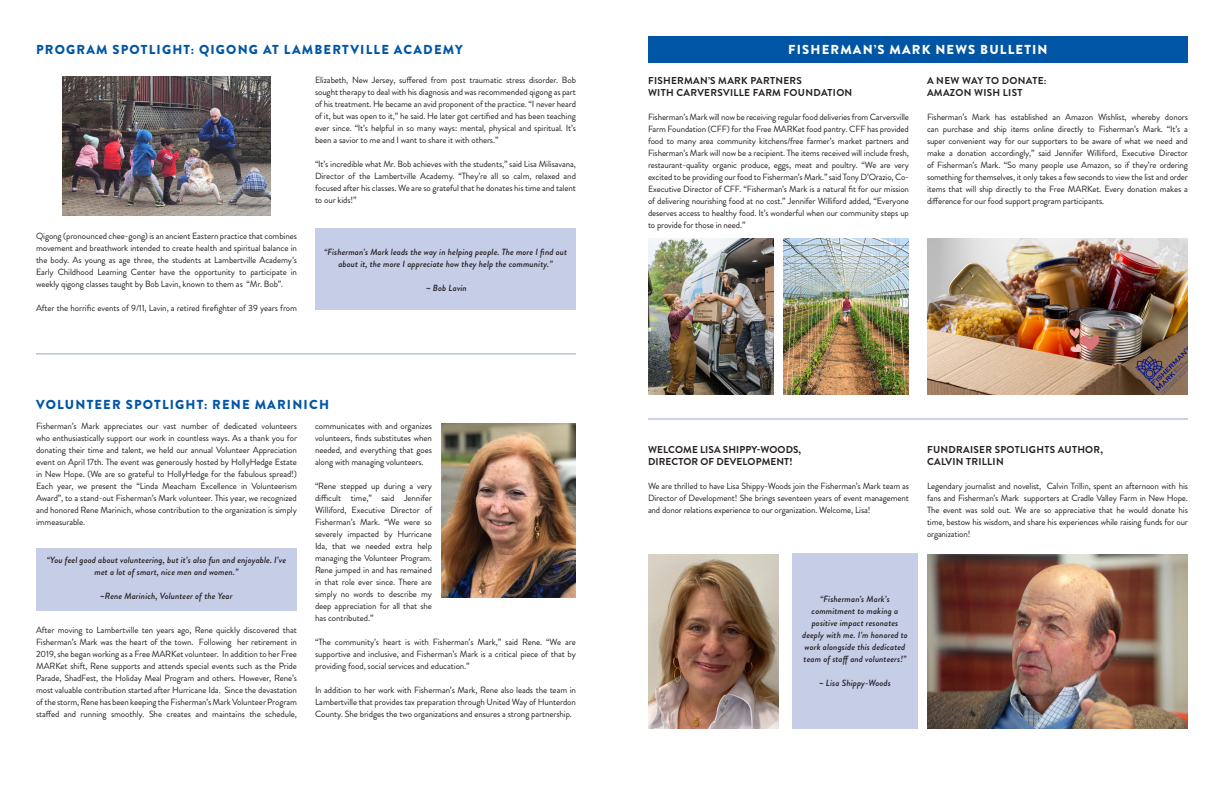
<style>
.page{position:relative;width:1224px;height:792px;background:#fff}
.page>*{position:absolute;margin:0;border:0;box-sizing:border-box;transform-origin:0 0}
.FM_newHEAD{font:900 13px "Brandon Grotesque";letter-spacing:.09em;color:#0155a5}
.FM_newHEAD-2{font:900 13px "Brandon Grotesque";letter-spacing:.09em;color:#fff}
.FM_new{font:700 10px "Brandon Grotesque";letter-spacing:.03em;color:#231f20}
.FM_new-2{font:700 10px "Brandon Grotesque";letter-spacing:.01em;color:#231f20}
.FM_new-3{font:9px/12px "Brandon Grotesque";letter-spacing:-.01em;color:#231f20;text-align:justify}
.BOLB_FM_new{font:italic 500 9px/12px "Brandon Grotesque";letter-spacing:.01em;color:#231f20;text-align:center}
.FM_new-4{font:italic 500 9px/12px "Brandon Grotesque";letter-spacing:.01em;color:#231f20;text-align:center}
</style>
<div class="page">
<div style="left:792px;top:554px;width:126px;height:175px;background:#c6cde7"></div>
<div style="left:36px;top:548px;width:261px;height:63px;background:#c6cde7"></div>
<img style="left:648px;top:554px;width:130px;height:175px">
<img style="left:927px;top:554px;width:261px;height:175px">
<img style="left:927px;top:238px;width:261px;height:157px">
<img style="left:648px;top:238px;width:126px;height:157px">
<img style="left:783px;top:238px;width:126px;height:157px">
<div style="left:648px;top:36px;width:540px;height:27px;background:#0155a5"></div>
<img style="left:441px;top:423px;width:135px;height:175px">
<hr style="left:36px;top:353px;width:540px;height:1px;background:#96a5d3">
<hr style="left:648px;top:418px;width:540px;height:2px;background:#96a5d3">
<div style="left:315px;top:229px;width:261px;height:81px;background:#c6cde7"></div>
<img style="left:62px;top:76px;width:209px;height:139px">
<p class="FM_newHEAD" style="left:36px;top:40px;width:428px">PROGRAM SPOTLIGHT: QIGONG AT LAMBERTVILLE ACADEMY</p>
<p class="FM_new-3" style="left:36px;top:230px;width:263px">Qigong (pronounced chee-gong) is an ancient Eastern practice that combines movement and breathwork intended to create health and spiritual balance in the body. As young as age three, the students at Lambertville Academy’s Early Childhood Learning Center have the opportunity to participate in weekly qigong classes taught by Bob Lavin, known to them as “Mr. Bob”.</p>
<p class="FM_new-3" style="left:36px;top:302px;width:263px">After the horrific events of 9/11, Lavin, a retired firefighter of 39 years from</p>
<p class="FM_new-3" style="left:315px;top:74px;width:263px">Elizabeth, New Jersey, suffered from post traumatic stress disorder. Bob sought therapy to deal with his diagnosis and was recommended qigong as part of his treatment. He became an avid proponent of the practice. “I never heard of it, but was open to it,” he said. He later got certified and has been teaching ever since. “It’s helpful in so many ways: mental, physical and spiritual. It’s been a savior to me and I want to share it with others.”</p>
<p class="FM_new-3" style="left:315px;top:158px;width:263px">“It’s incredible what Mr. Bob achieves with the students,” said Lisa Milisavana, Director of the Lambertville Academy. “They’re all so calm, relaxed and focused after his classes. We are so grateful that he donates his time and talent to our kids!”</p>
<p class="BOLB_FM_new" style="left:324px;top:246px;width:245px">“Fisherman’s Mark leads the way in helping people. The more I find out about it, the more I appreciate how they help the community.”</p>
<p class="BOLB_FM_new" style="left:426px;top:282px;width:42px">~ Bob Lavin</p>
<p class="FM_newHEAD" style="left:36px;top:395px;width:294px">VOLUNTEER SPOTLIGHT: RENE MARINICH</p>
<p class="FM_new-3" style="left:36px;top:420px;width:263px">Fisherman’s Mark appreciates our vast number of dedicated volunteers who enthusiastically support our work in countless ways. As a thank you for donating their time and talent, we held our annual Volunteer Appreciation event on April 17th. The event was generously hosted by HollyHedge Estate in New Hope. (We are so grateful to HollyHedge for the fabulous spread!)<br>Each year, we present the “Linda Meacham Excellence in Volunteerism Award”, to a stand-out Fisherman’s Mark volunteer. This year, we recognized and honored Rene Marinich, whose contribution to the organization is simply immeasurable.</p>
<p class="BOLB_FM_new" style="left:47px;top:554px;width:241px">“You feel good about volunteering, but it’s also fun and enjoyable. I’ve met a lot of smart, nice men and women.”</p>
<p class="BOLB_FM_new" style="left:100px;top:590px;width:134px">~Rene Marinich, Volunteer of the Year</p>
<p class="FM_new-3" style="left:36px;top:624px;width:263px">After moving to Lambertville ten years ago, Rene quickly discovered that Fisherman’s Mark was the heart of the town. Following her retirement in 2019, she began working as a Free MARKet volunteer. In addition to her Free MARKet shift, Rene supports and attends special events such as the Pride Parade, ShadFest, the Holiday Meal Program and others. However, Rene’s most valuable contribution started after Hurricane Ida. Since the devastation of the storm, Rene has been keeping the Fisherman’s Mark Volunteer Program staffed and running smoothly. She creates and maintains the schedule,</p>
<p class="FM_new-3" style="left:315px;top:420px;width:119px">communicates with and organizes volunteers, finds substitutes when needed, and everything that goes along with managing volunteers.</p>
<p class="FM_new-3" style="left:315px;top:480px;width:119px">“Rene stepped up during a very difficult time,” said Jennifer Williford, Executive Director of Fisherman’s Mark. “We were so severely impacted by Hurricane Ida, that we needed extra help managing the Volunteer Program.<br>Rene jumped in and has remained in that role ever since. There are simply no words to describe my deep appreciation for all that she has contributed.”</p>
<p class="FM_new-3" style="left:315px;top:636px;width:262px">“The community’s heart is with Fisherman’s Mark,” said Rene. “We are supportive and inclusive, and Fisherman’s Mark is a critical piece of that by providing food, social services and education.”</p>
<p class="FM_new-3" style="left:315px;top:684px;width:263px">In addition to her work with Fisherman’s Mark, Rene also leads the team in Lambertville that provides tax preparation through United Way of Hunterdon County. She bridges the two organizations and ensures a strong partnership.</p>
<p class="FM_newHEAD-2" style="left:788px;top:40px;width:261px">FISHERMAN’S MARK NEWS BULLETIN</p>
<p class="FM_new" style="left:648px;top:73px;width:155px">FISHERMAN’S MARK PARTNERS</p>
<p class="FM_new" style="left:648px;top:85px;width:206px">WITH CARVERSVILLE FARM FOUNDATION</p>
<p class="FM_new-3" style="left:648px;top:111px;width:263px">Fisherman’s Mark will now be receiving regular food deliveries from Carversville Farm Foundation (CFF) for the Free MARKet food pantry. CFF has provided food to many area community kitchens/free farmer’s market partners and Fisherman’s Mark will now be a recipient. The items received will include fresh, restaurant-quality organic produce, eggs, meat and poultry. “We are very excited to be providing our food to Fisherman’s Mark.” said Tony D’Orazio, Co-Executive Director of CFF. “Fisherman’s Mark is a natural fit for our mission of delivering nourishing food at no cost.” Jennifer Williford added, “Everyone deserves access to healthy food. It’s wonderful when our community steps up to provide for those in need.”</p>
<p class="FM_new" style="left:927px;top:73px;width:121px">A NEW WAY TO DONATE:</p>
<p class="FM_new" style="left:927px;top:85px;width:97px">AMAZON WISH LIST</p>
<p class="FM_new-3" style="left:927px;top:111px;width:263px">Fisherman’s Mark has established an Amazon Wishlist, whereby donors can purchase and ship items online directly to Fisherman’s Mark. “It’s a super convenient way for our supporters to be aware of what we need and make a donation accordingly,” said Jennifer Williford, Executive Director of Fisherman’s Mark. “So many people use Amazon, so if they’re ordering something for themselves, it only takes a few seconds to view the list and order items that will ship directly to the Free MARKet. Every donation makes a difference for our food support program participants.</p>
<p class="FM_new-2" style="left:648px;top:442px;width:155px">WELCOME LISA SHIPPY-WOODS,</p>
<p class="FM_new-2" style="left:648px;top:454px;width:146px">DIRECTOR OF DEVELOPMENT!</p>
<p class="FM_new-3" style="left:648px;top:480px;width:263px">We are thrilled to have Lisa Shippy-Woods join the Fisherman’s Mark team as Director of Development! She brings seventeen years of event management and donor relations experience to our organization. Welcome, Lisa!</p>
<p class="FM_new" style="left:927px;top:442px;width:177px">FUNDRAISER SPOTLIGHTS AUTHOR,</p>
<p class="FM_new" style="left:927px;top:454px;width:78px">CALVIN TRILLIN</p>
<p class="FM_new-3" style="left:927px;top:480px;width:263px">Legendary journalist and novelist, Calvin Trillin, spent an afternoon with his fans and Fisherman’s Mark supporters at Cradle Valley Farm in New Hope.<br>The event was sold out. We are so appreciative that he would donate his time, bestow his wisdom, and share his experiences while raising funds for our organization!</p>
<p class="FM_new-4" style="left:802px;top:593px;width:107px">“Fisherman’s Mark’s commitment to making a positive impact resonates deeply with me. I’m honored to work alongside this dedicated team of staff and volunteers!”</p>
<p class="FM_new-4" style="left:819px;top:677px;width:73px">~ Lisa Shippy-Woods</p>
</div>
